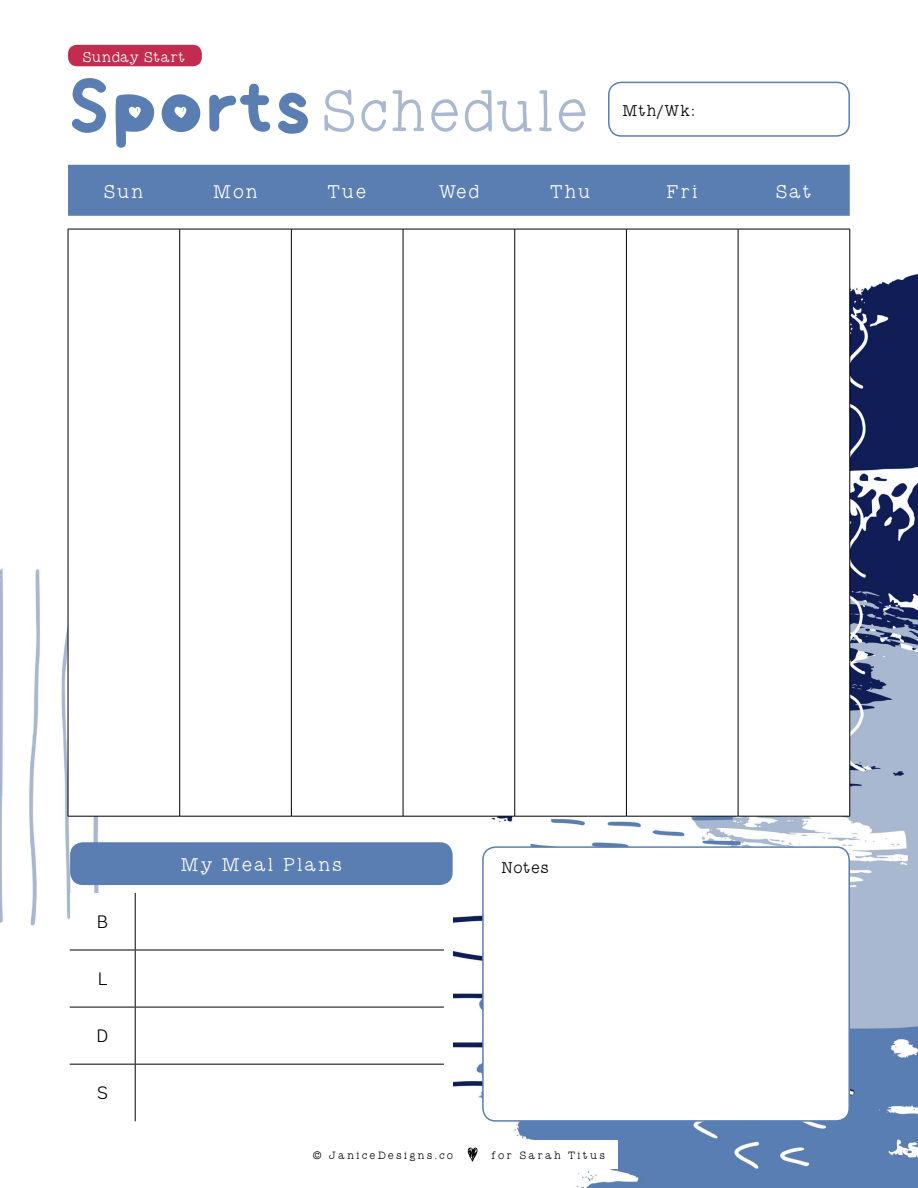
<style>
.page{position:relative;width:918px;height:1188px;background:#fff}
.page>*{position:absolute;margin:0;border:0;box-sizing:border-box;transform-origin:0 0}
.t1{font:500 60px "JD Honey Jar";color:#a9b8cf}
.t2{font:500 19.5px "JD Honey Jar";letter-spacing:.06em;color:#fff}
.t3{font:300 18px "Andes";color:#000}
.t4{font:500 16.5px "JD Honey Jar";color:#000}
.t5{font:500 15px "JD Honey Jar";color:#fff}
.t6{font:500 11.25px "JD Honey Jar";letter-spacing:.16em;color:#000}
.s1{font-family:"JD Holidays";font-size:72px;color:#5a7eb2}
</style>
<div class="page">
<img style="left:0;top:270px;width:918px;height:918px">
<div style="left:68px;top:165px;width:782px;height:51px;background:#5a7eb2"></div>
<svg style="left:69px;top:230px;width:781px;height:586px"></svg>
<hr style="left:68px;top:229px;width:112px;height:1px;background:#000">
<hr style="left:68px;top:229px;width:1px;height:587px;background:#000">
<hr style="left:180px;top:229px;width:111px;height:1px;background:#000">
<hr style="left:179px;top:229px;width:1px;height:587px;background:#000">
<hr style="left:291px;top:229px;width:112px;height:1px;background:#000">
<hr style="left:291px;top:229px;width:1px;height:587px;background:#000">
<hr style="left:403px;top:229px;width:112px;height:1px;background:#000">
<hr style="left:403px;top:229px;width:1px;height:587px;background:#000">
<hr style="left:515px;top:229px;width:111px;height:1px;background:#000">
<hr style="left:514px;top:229px;width:1px;height:587px;background:#000">
<hr style="left:626px;top:229px;width:112px;height:1px;background:#000">
<hr style="left:626px;top:229px;width:1px;height:587px;background:#000">
<hr style="left:738px;top:229px;width:112px;height:1px;background:#000">
<hr style="left:738px;top:229px;width:1px;height:587px;background:#000">
<hr style="left:850px;top:229px;width:1px;height:587px;background:#000">
<hr style="left:68px;top:816px;width:112px;height:1px;background:#000">
<hr style="left:180px;top:816px;width:111px;height:1px;background:#000">
<hr style="left:291px;top:816px;width:112px;height:1px;background:#000">
<hr style="left:403px;top:816px;width:112px;height:1px;background:#000">
<hr style="left:515px;top:816px;width:111px;height:1px;background:#000">
<hr style="left:626px;top:816px;width:112px;height:1px;background:#000">
<hr style="left:738px;top:816px;width:112px;height:1px;background:#000">
<div style="left:300px;top:1140px;width:318px;height:29px;background:#fff"></div>
<svg style="left:468px;top:1147px;width:10px;height:15px"></svg>
<div style="left:70px;top:842px;width:383px;height:43px;background:#5a7eb2;border-radius:13px"></div>
<div style="left:70px;top:893px;width:382px;height:228px;background:#fff"></div>
<hr style="left:135px;top:893px;width:1px;height:57px;background:#000">
<hr style="left:70px;top:950px;width:65px;height:1px;background:#000">
<hr style="left:135px;top:950px;width:309px;height:1px;background:#000">
<hr style="left:135px;top:950px;width:1px;height:57px;background:#000">
<hr style="left:70px;top:1007px;width:65px;height:1px;background:#000">
<hr style="left:135px;top:1007px;width:309px;height:1px;background:#000">
<hr style="left:135px;top:1007px;width:1px;height:57px;background:#000">
<hr style="left:70px;top:1064px;width:65px;height:1px;background:#000">
<hr style="left:135px;top:1064px;width:309px;height:1px;background:#000">
<hr style="left:135px;top:1065px;width:1px;height:56px;background:#000">
<div style="left:608px;top:82px;width:242px;height:55px;border:2px solid #5a7eb2;border-radius:13px"></div>
<div style="left:483px;top:847px;width:366px;height:274px;background:#fff;border-radius:13px"></div>
<div style="left:482px;top:846px;width:368px;height:276px;border:2px solid #5a7eb2;border-radius:13px"></div>
<div style="left:68px;top:45px;width:134px;height:21px;background:#c22c4f;border-radius:9px"></div>
<p class="t5" style="left:82px;top:50px;width:105px">Sunday Start</p>
<h1 class="t1" style="left:68px;top:84px;width:523px"><span class="s1">Sports</span>Schedule</h1>
<p class="t2" style="left:104px;top:183px;width:42px">Sun</p>
<p class="t2" style="left:213px;top:183px;width:47px">Mon</p>
<p class="t2" style="left:328px;top:183px;width:41px">Tue</p>
<p class="t2" style="left:438px;top:183px;width:42px">Wed</p>
<p class="t2" style="left:550px;top:183px;width:42px">Thu</p>
<p class="t2" style="left:666px;top:183px;width:34px">Fri</p>
<p class="t2" style="left:776px;top:183px;width:38px">Sat</p>
<p class="t4" style="left:622px;top:103px;width:74px">Mth/Wk:</p>
<p class="t3" style="left:97px;top:911px;width:13px">B</p>
<p class="t3" style="left:98px;top:968px;width:11px">L</p>
<p class="t3" style="left:97px;top:1025px;width:13px">D</p>
<p class="t3" style="left:97px;top:1082px;width:12px">S</p>
<p class="t2" style="left:180px;top:856px;width:163px">My Meal Plans</p>
<p class="t4" style="left:501px;top:860px;width:50px">Notes</p>
<p class="t6" style="left:313px;top:1150px;width:142px">© JaniceDesigns.co</p>
<p class="t6" style="left:491px;top:1150px;width:115px">for Sarah Titus</p>
</div>
